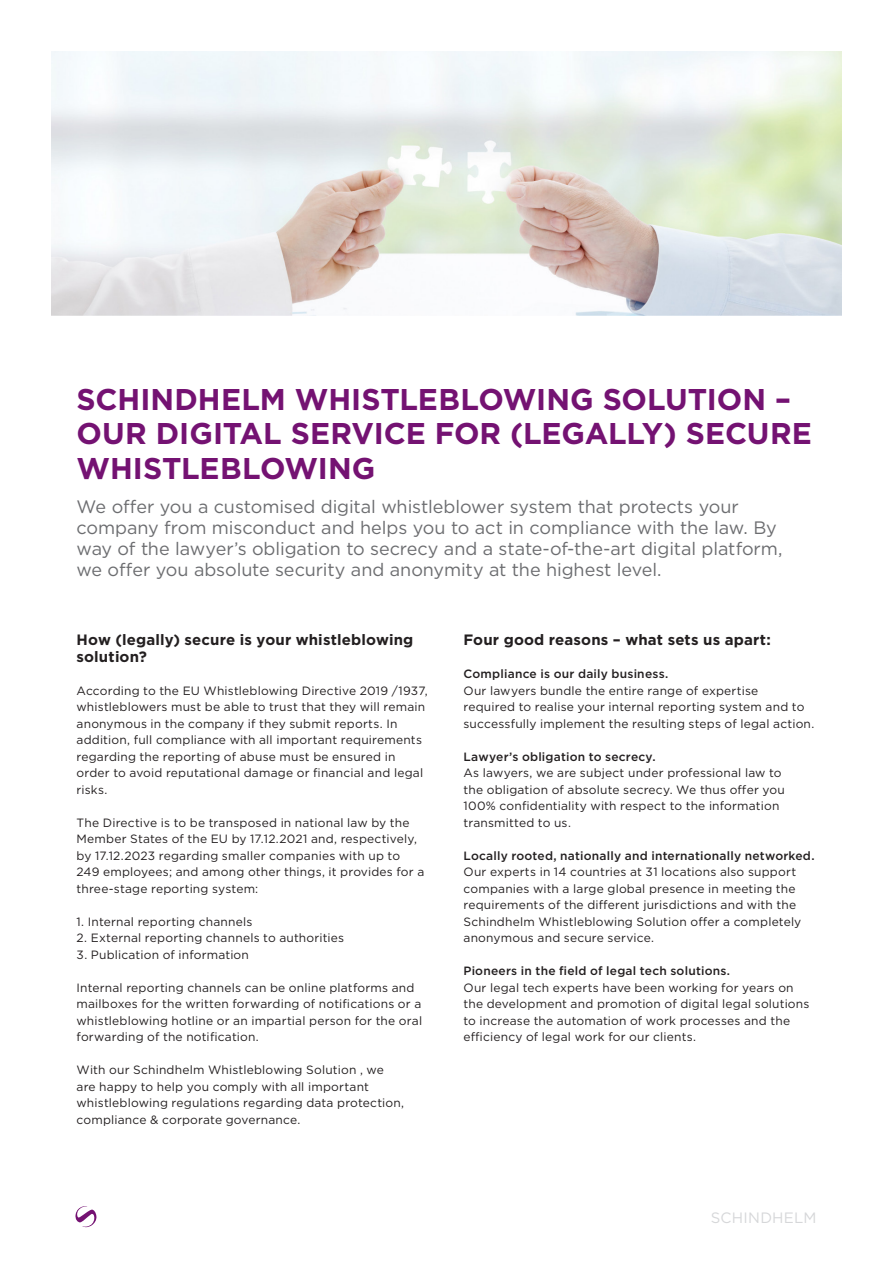
<style>
.page{position:relative;width:893px;height:1263px;background:#fff}
.page>*{position:absolute;margin:0;border:0;box-sizing:border-box;transform-origin:0 0}
.t1{font:700 30px/34.5px "Gotham";letter-spacing:-.005em;color:#741272}
.t2{font:18px/21px "Gotham";letter-spacing:-.005em;color:#6c6d70}
.t3{font:700 15px/16.5px "Gotham";letter-spacing:.01em;color:#231f20}
.t4{font:15px "Gotham";letter-spacing:.015em;color:#d6d7d9}
.t5{font:12px/16.5px "Gotham";letter-spacing:.015em;color:#231f20}
.t6{font:500 12px "Gotham";letter-spacing:.015em;color:#231f20}
</style>
<div class="page">
<img style="left:51px;top:51px;width:791px;height:264px">
<svg style="left:75px;top:1206px;width:22px;height:21px"></svg>
<h1 class="t1" style="left:77px;top:382px;width:737px">SCHINDHELM WHISTLEBLOWING SOLUTION –<br>OUR DIGITAL SERVICE FOR (LEGALLY) SECURE<br>WHISTLEBLOWING</h1>
<p class="t2" style="left:77px;top:496px;width:707px">We offer you a customised digital whistleblower system that protects your company from misconduct and helps you to act in compliance with the law. By way of the lawyer’s obligation to secrecy and a state-of-the-art digital platform, we offer you absolute security and anonymity at the highest level.</p>
<p class="t3" style="left:77px;top:631px;width:338px">How (legally) secure is your whistleblowing solution?</p>
<p class="t5" style="left:77px;top:682px;width:353px">According to the EU Whistleblowing Directive 2019 /1937, whistleblowers must be able to trust that they will remain anonymous in the company if they submit reports. In addition, full compliance with all important requirements regarding the reporting of abuse must be ensured in order to avoid reputational damage or financial and legal risks.</p>
<p class="t5" style="left:77px;top:814px;width:349px">The Directive is to be transposed in national law by the Member States of the EU by 17.12.2021 and, respectively, by 17.12.2023 regarding smaller companies with up to 249 employees; and among other things, it provides for a three-stage reporting system:</p>
<p class="t5" style="left:77px;top:913px;width:177px">1. Internal reporting channels</p>
<p class="t5" style="left:77px;top:929px;width:269px">2. External reporting channels to authorities</p>
<p class="t5" style="left:77px;top:946px;width:174px">3. Publication of information</p>
<p class="t5" style="left:77px;top:979px;width:347px">Internal reporting channels can be online platforms and mailboxes for the written forwarding of notifications or a whistleblowing hotline or an impartial person for the oral forwarding of the notification.</p>
<p class="t5" style="left:77px;top:1061px;width:329px">With our Schindhelm Whistleblowing Solution , we are happy to help you comply with all important whistleblowing regulations regarding data protection, compliance &amp; corporate governance.</p>
<p class="t3" style="left:463px;top:631px;width:309px">Four good reasons – what sets us apart:</p>
<p class="t6" style="left:463px;top:666px;width:206px">Compliance is our daily business.</p>
<p class="t5" style="left:463px;top:682px;width:352px">Our lawyers bundle the entire range of expertise<br>required to realise your internal reporting system and to successfully implement the resulting steps of legal action.</p>
<p class="t6" style="left:463px;top:748px;width:194px">Lawyer’s obligation to secrecy.</p>
<p class="t5" style="left:463px;top:764px;width:323px">As lawyers, we are subject under professional law to the obligation of absolute secrecy. We thus offer you 100% confidentiality with respect to the information transmitted to us.</p>
<p class="t6" style="left:463px;top:847px;width:353px">Locally rooted, nationally and internationally networked.</p>
<p class="t5" style="left:463px;top:863px;width:339px">Our experts in 14 countries at 31 locations also support companies with a large global presence in meeting the requirements of the different jurisdictions and with the Schindhelm Whistleblowing Solution offer a completely anonymous and secure service.</p>
<p class="t6" style="left:463px;top:963px;width:268px">Pioneers in the field of legal tech solutions.</p>
<p class="t5" style="left:463px;top:979px;width:347px">Our legal tech experts have been working for years on the development and promotion of digital legal solutions to increase the automation of work processes and the efficiency of legal work for our clients.</p>
<p class="t4" style="left:711px;top:1208px;width:107px">SCHINDHELM</p>
</div>
